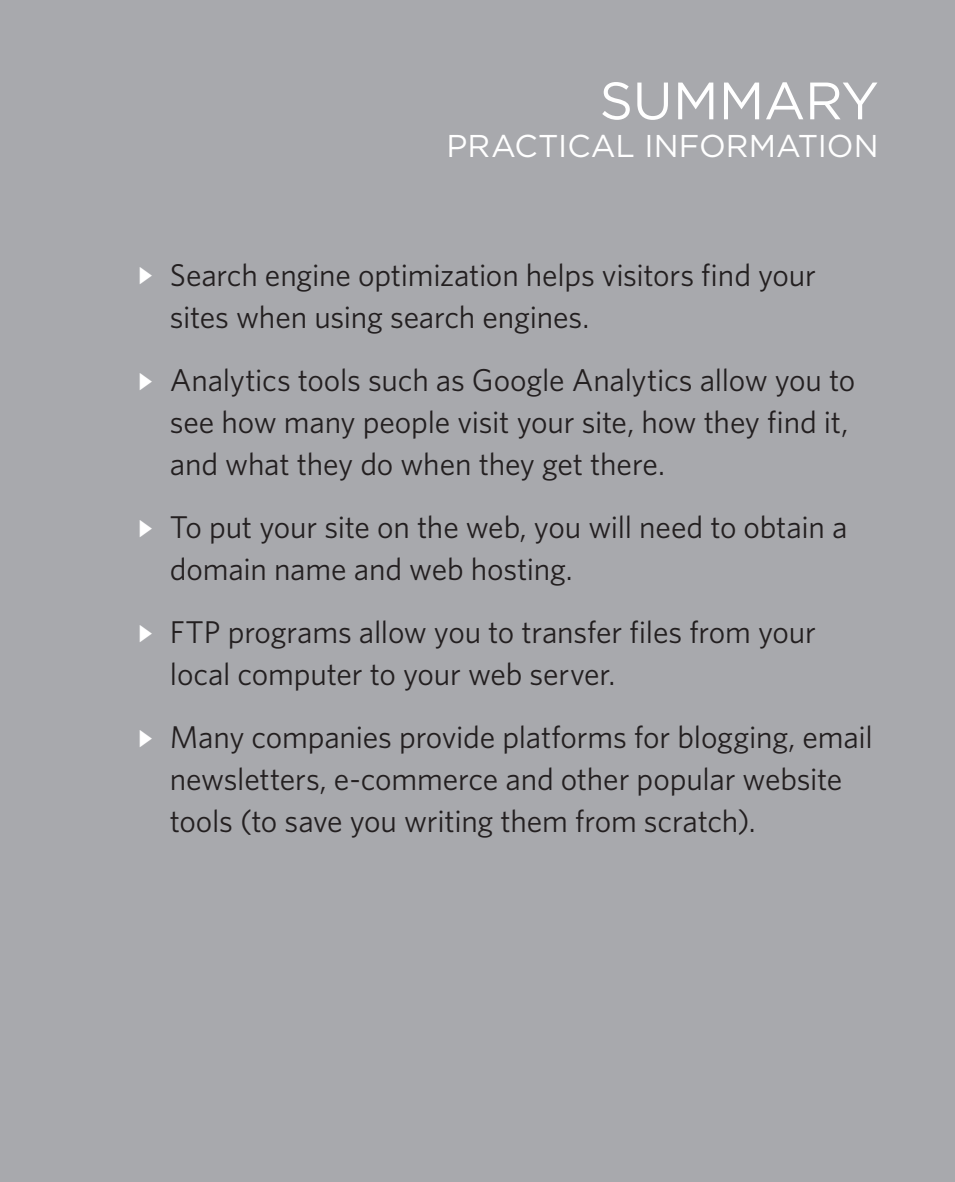
<style>
.page{position:relative;width:955px;height:1182px;background:#fff}
.page>*{position:absolute;margin:0;border:0;box-sizing:border-box;transform-origin:0 0}
.t1{font:52.5px "Gotham";letter-spacing:-.01em;color:#fff}
.t2{font:31.5px/42px "Whitney HTF";letter-spacing:-.01em;color:#231f20}
.t3{font:31.5px "Gotham";color:#fff}
</style>
<div class="page">
<div style="left:0;top:0;width:955px;height:1181px;background:#a8a9ad"></div>
<p class="t1" style="left:599px;top:72px;width:281px">SUMMARY</p>
<p class="t3" style="left:447px;top:128px;width:43px">PRACTICAL</p>
<p class="t3" style="left:644px;top:128px;width:22px">INFORMATION</p>
<p class="t2" style="left:170px;top:253px;width:647px">Search engine optimization helps visitors find your sites when using search engines.</p>
<p class="t2" style="left:170px;top:358px;width:687px">Analytics tools such as Google Analytics allow you to see how many people visit your site, how they find it, and what they do when they get there.</p>
<p class="t2" style="left:170px;top:505px;width:679px">To put your site on the web, you will need to obtain a domain name and web hosting.</p>
<p class="t2" style="left:170px;top:610px;width:648px">FTP programs allow you to transfer files from your local computer to your web server.</p>
<p class="t2" style="left:170px;top:715px;width:704px">Many companies provide platforms for blogging, email newsletters, e-commerce and other popular website tools (to save you writing them from scratch).</p>
</div>
